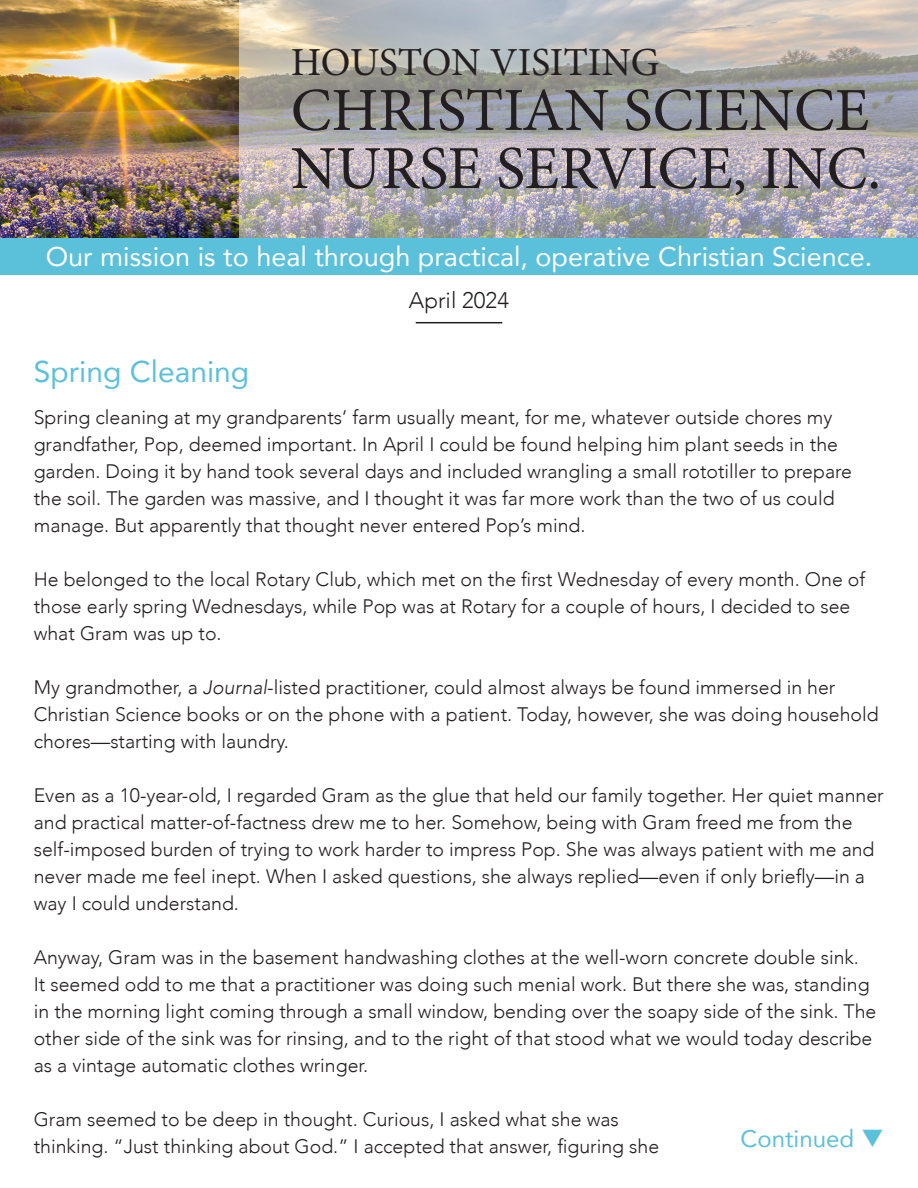
<style>
.page{position:relative;width:918px;height:1188px;background:#fff}
.page>*{position:absolute;margin:0;border:0;box-sizing:border-box;transform-origin:0 0}
.t1{font:61.2px/58.2px "Minion Pro";color:#231f20}
.t2{font:39.75px "Minion Pro";letter-spacing:-.005em;color:#231f20}
.heading{font:30px "Avenir";color:#5bc0da}
.t3{font:27px "Avenir";color:#fff}
.heading-2{font:24px "Avenir";color:#5bc0da}
.copy{font:300 22.5px "Avenir";color:#231f20}
.copy-2{font:300 19.5px/27px "Avenir";color:#231f20}
.s1{font-style:italic}
</style>
<div class="page">
<img style="left:0;top:0;width:918px;height:239px">
<div style="left:0;top:239px;width:918px;height:36px;background:#5bc0da"></div>
<hr style="left:416px;top:322px;width:86px;height:1px;background:#231f20">
<h2 class="t2" style="left:291px;top:36px;width:370px">HOUSTON VISITING</h2>
<h1 class="t1" style="left:291px;top:82px;width:592px">CHRISTIAN SCIENCE<br>NURSE SERVICE, INC.</h1>
<h3 class="t3" style="left:46px;top:235px;width:828px">Our mission is to heal through practical, operative Christian Science.</h3>
<p class="copy" style="left:409px;top:287px;width:102px">April 2024</p>
<p class="heading" style="left:34px;top:348px;width:217px">Spring Cleaning</p>
<p class="copy-2" style="left:34px;top:404px;width:820px">Spring cleaning at my grandparents’ farm usually meant, for me, whatever outside chores my grandfather, Pop, deemed important. In April I could be found helping him plant seeds in the garden. Doing it by hand took several days and included wrangling a small rototiller to prepare the soil. The garden was massive, and I thought it was far more work than the two of us could manage. But apparently that thought never entered Pop’s mind.</p>
<p class="copy-2" style="left:34px;top:566px;width:833px">He belonged to the local Rotary Club, which met on the first Wednesday of every month. One of those early spring Wednesdays, while Pop was at Rotary for a couple of hours, I decided to see what Gram was up to.</p>
<p class="copy-2" style="left:34px;top:674px;width:847px">My grandmother, a <span class="s1">Journal</span>‑listed practitioner, could almost always be found immersed in her<br>Christian Science books or on the phone with a patient. Today, however, she was doing household chores—starting with laundry.</p>
<p class="copy-2" style="left:34px;top:782px;width:851px">Even as a 10‑year‑old, I regarded Gram as the glue that held our family together. Her quiet manner and practical matter‑of‑factness drew me to her. Somehow, being with Gram freed me from the self‑imposed burden of trying to work harder to impress Pop. She was always patient with me and never made me feel inept. When I asked questions, she always replied—even if only briefly—in a way I could understand.</p>
<p class="copy-2" style="left:34px;top:944px;width:844px">Anyway, Gram was in the basement handwashing clothes at the well‑worn concrete double sink.<br>It seemed odd to me that a practitioner was doing such menial work. But there she was, standing in the morning light coming through a small window, bending over the soapy side of the sink. The other side of the sink was for rinsing, and to the right of that stood what we would today describe as a vintage automatic clothes wringer.</p>
<p class="copy-2" style="left:34px;top:1106px;width:627px">Gram seemed to be deep in thought. Curious, I asked what she was thinking. “Just thinking about God.” I accepted that answer, figuring she</p>
<p class="heading-2" style="left:741px;top:1119px;width:145px">Continued ❑</p>
</div>
